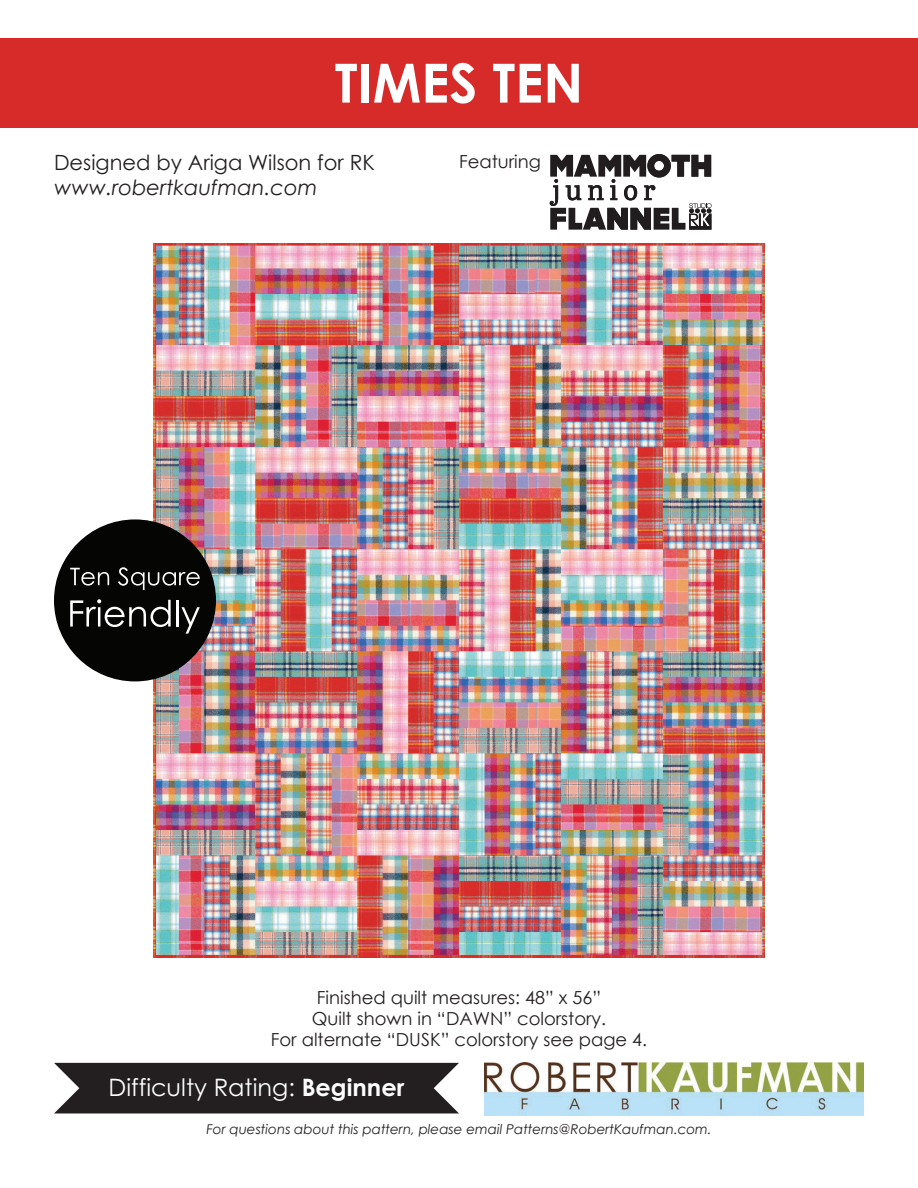
<style>
.page{position:relative;width:918px;height:1188px;background:#fff}
.page>*{position:absolute;margin:0;border:0;box-sizing:border-box;transform-origin:0 0}
.t1{font:700 67.5px "Century Gothic";color:#fff}
.t2{font:700 54px "Century Gothic";color:#fff}
.t3{font:24px "Century Gothic";color:#fff}
.t4{font:21px "Century Gothic";color:#231f20}
.t5{font:italic 21px "Century Gothic";color:#231f20}
.t6{font:18px/21px "Century Gothic";color:#231f20;text-align:center}
.t7{font:italic 13.5px "Century Gothic";color:#231f20}
.s1{font-weight:700}
</style>
<div class="page">
<div style="left:54px;top:1063px;width:405px;height:50px;background:#231f20"></div>
<div style="left:0;top:38px;width:918px;height:90px;background:#d72b2a"></div>
<img style="left:484px;top:1063px;width:379px;height:52px">
<img style="left:153px;top:244px;width:612px;height:713px">
<svg style="left:550px;top:154px;width:161px;height:76px"></svg>
<div style="left:54px;top:519px;width:162px;height:162px;background:#050504;border-radius:50%"></div>
<svg style="left:70px;top:568px;width:39px;height:18px"></svg>
<svg style="left:118px;top:567px;width:82px;height:23px"></svg>
<svg style="left:70px;top:599px;width:101px;height:28px"></svg>
<hr style="left:176px;top:600px;width:2px;height:27px;background:#fff">
<svg style="left:181px;top:607px;width:19px;height:27px"></svg>
<h1 class="t1" style="left:290px;top:27px;width:334px">Just Kisses</h1>
<h2 class="t2" style="left:335px;top:42px;width:250px">TIMES TEN</h2>
<p class="t4" style="left:54px;top:148px;width:322px">Designed by Ariga Wilson for RK</p>
<p class="t5" style="left:54px;top:173px;width:265px">www.robertkaufman.com</p>
<p class="t6" style="left:459px;top:150px;width:83px">Featuring</p>
<p class="t6" style="left:271px;top:986px;width:378px">Finished quilt measures: 48” x 56”<br>Quilt shown in “DAWN” colorstory.<br>For alternate “DUSK” colorstory see page 4.</p>
<h3 class="t3" style="left:109px;top:1070px;width:297px">Difficulty Rating: <span class="s1">Beginner</span></h3>
<p class="t7" style="left:206px;top:1120px;width:507px">For questions about this pattern, please email Patterns@RobertKaufman.com.</p>
</div>
